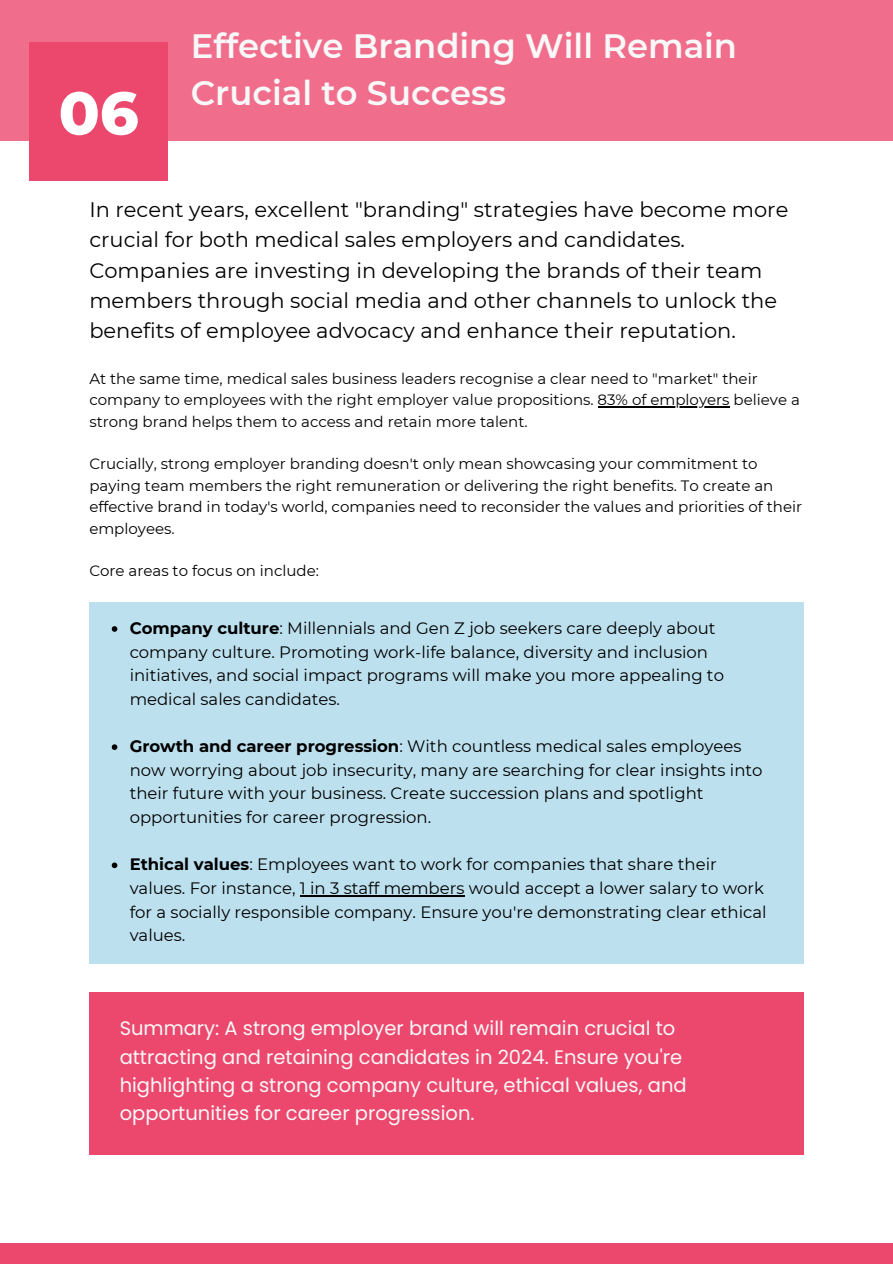
<style>
.page{position:relative;width:893px;height:1264px;background:#fff}
.page>*{position:absolute;margin:0;border:0;box-sizing:border-box;transform-origin:0 0}
.t1{font:800 60px "Montserrat";color:#fff}
.t2{font:600 33.75px/47.2px "Montserrat";color:#f8f8f8}
.t3{font:21px/30.3px "Montserrat";color:#000}
.t4{font:19.5px/28.2px "Poppins";color:#f8f8f8}
.t5{font:16.5px/23.7px "Montserrat";color:#000}
.t6{font:15px/21.3px "Montserrat";color:#000}
.s1{font-weight:700}
</style>
<div class="page">
<div style="left:0;top:0;width:892px;height:140px;background:#f06e8c"></div>
<div style="left:30px;top:43px;width:138px;height:138px;background:#ec486e"></div>
<div style="left:0;top:1243px;width:892px;height:20px;background:#ec486e"></div>
<hr style="left:597px;top:406px;width:132px;height:1px;background:#000">
<div style="left:89px;top:602px;width:715px;height:362px;background:#bde0ee"></div>
<svg style="left:112px;top:626px;width:5px;height:5px"></svg>
<svg style="left:112px;top:744px;width:5px;height:6px"></svg>
<svg style="left:112px;top:862px;width:5px;height:6px"></svg>
<hr style="left:300px;top:895px;width:164px;height:1px;background:#000">
<div style="left:89px;top:992px;width:715px;height:162px;background:#ec486e"></div>
<h1 class="t1" style="left:59px;top:76px;width:82px">06</h1>
<h2 class="t2" style="left:191px;top:22px;width:548px">Effective Branding Will Remain<br>Crucial to Success</h2>
<p class="t3" style="left:89px;top:194px;width:700px">In recent years, excellent "branding" strategies have become more crucial for both medical sales employers and candidates.<br>Companies are investing in developing the brands of their team members through social media and other channels to unlock the benefits of employee advocacy and enhance their reputation.</p>
<p class="t6" style="left:89px;top:368px;width:712px">At the same time, medical sales business leaders recognise a clear need to "market" their company to employees with the right employer value propositions. 83% of employers believe a strong brand helps them to access and retain more talent.</p>
<p class="t6" style="left:89px;top:453px;width:714px">Crucially, strong employer branding doesn't only mean showcasing your commitment to paying team members the right remuneration or delivering the right benefits. To create an effective brand in today's world, companies need to reconsider the values and priorities of their employees.</p>
<p class="t6" style="left:89px;top:560px;width:231px">Core areas to focus on include:</p>
<p class="t5" style="left:130px;top:616px;width:595px"><span class="s1">Company culture</span>: Millennials and Gen Z job seekers care deeply about company culture. Promoting work-life balance, diversity and inclusion initiatives, and social impact programs will make you more appealing to medical sales candidates.</p>
<p class="t5" style="left:130px;top:734px;width:634px"><span class="s1">Growth and career progression</span>: With countless medical sales employees now worrying about job insecurity, many are searching for clear insights into their future with your business. Create succession plans and spotlight opportunities for career progression.</p>
<p class="t5" style="left:130px;top:852px;width:638px"><span class="s1">Ethical values</span>: Employees want to work for companies that share their values. For instance, 1 in 3 staff members would accept a lower salary to work for a socially responsible company. Ensure you're demonstrating clear ethical values.</p>
<p class="t4" style="left:120px;top:1014px;width:568px">Summary: A strong employer brand will remain crucial to attracting and retaining candidates in 2024. Ensure you're highlighting a strong company culture, ethical values, and opportunities for career progression.</p>
</div>
